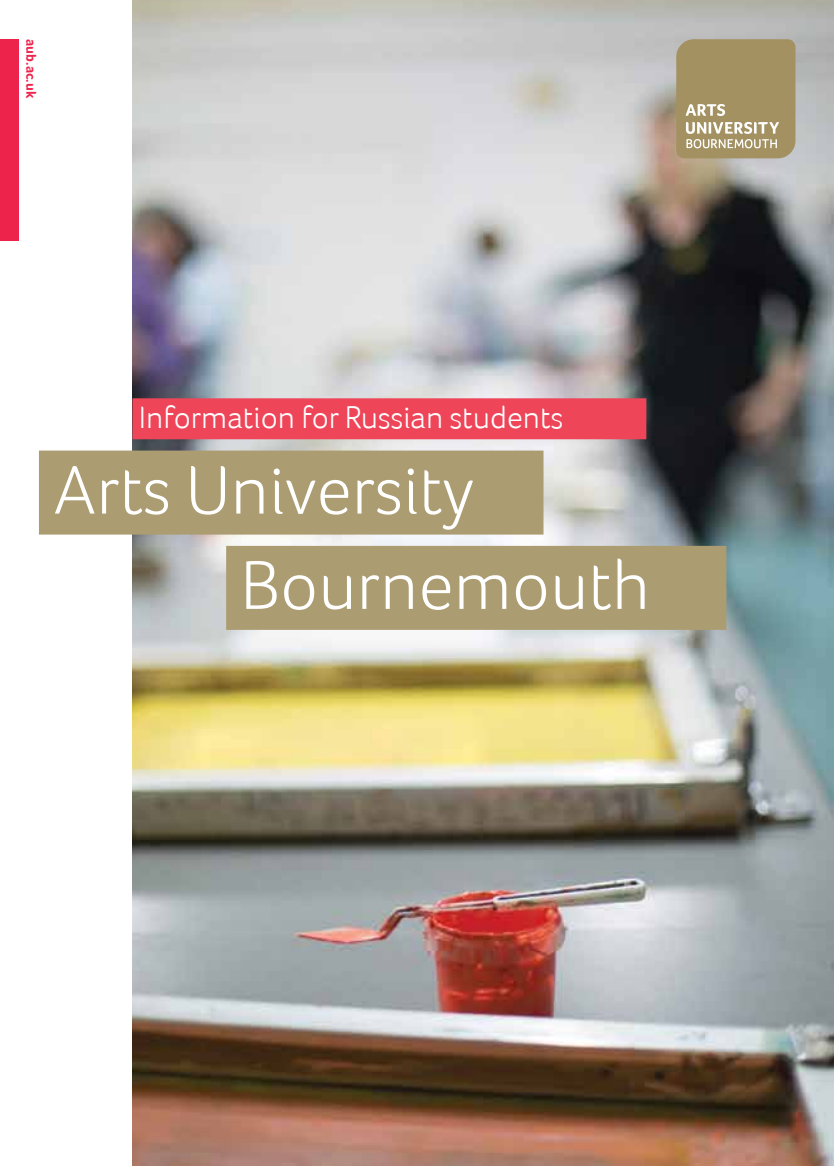
<style>
.page{position:relative;width:834px;height:1166px;background:#fff}
.page>*{position:absolute;margin:0;border:0;box-sizing:border-box;transform-origin:0 0}
.t1{font:300 70.88px/95.2px "Foco";color:#fff}
.t2{font:300 31.85px "Foco";color:#fff}
.t3{font:700 14px "Foco";color:#ee234c}
</style>
<div class="page">
<hr style="left:832px;top:39px;width:1px;height:202px;background:#ee234c">
<img style="left:132px;top:0;width:700px;height:1166px">
<div style="left:39px;top:450px;width:504px;height:84px;background:#ac9c71"></div>
<div style="left:226px;top:546px;width:500px;height:84px;background:#ac9c71"></div>
<div style="left:0;top:39px;width:19px;height:202px;background:#ee234c"></div>
<div style="left:132px;top:398px;width:514px;height:41px;background:#ef4558"></div>
<svg style="left:676px;top:39px;width:119px;height:119px;background:#aa996d"></svg>
<p class="t3" style="left:39px;top:39px;width:60px;rotate:90deg">aub.ac.uk</p>
<p class="t2" style="left:139px;top:399px;width:426px">Information for Russian students</p>
<h1 class="t1" style="left:240px;top:442px;width:411px;text-indent:-187px">Arts University<br>Bournemouth</h1>
</div>
